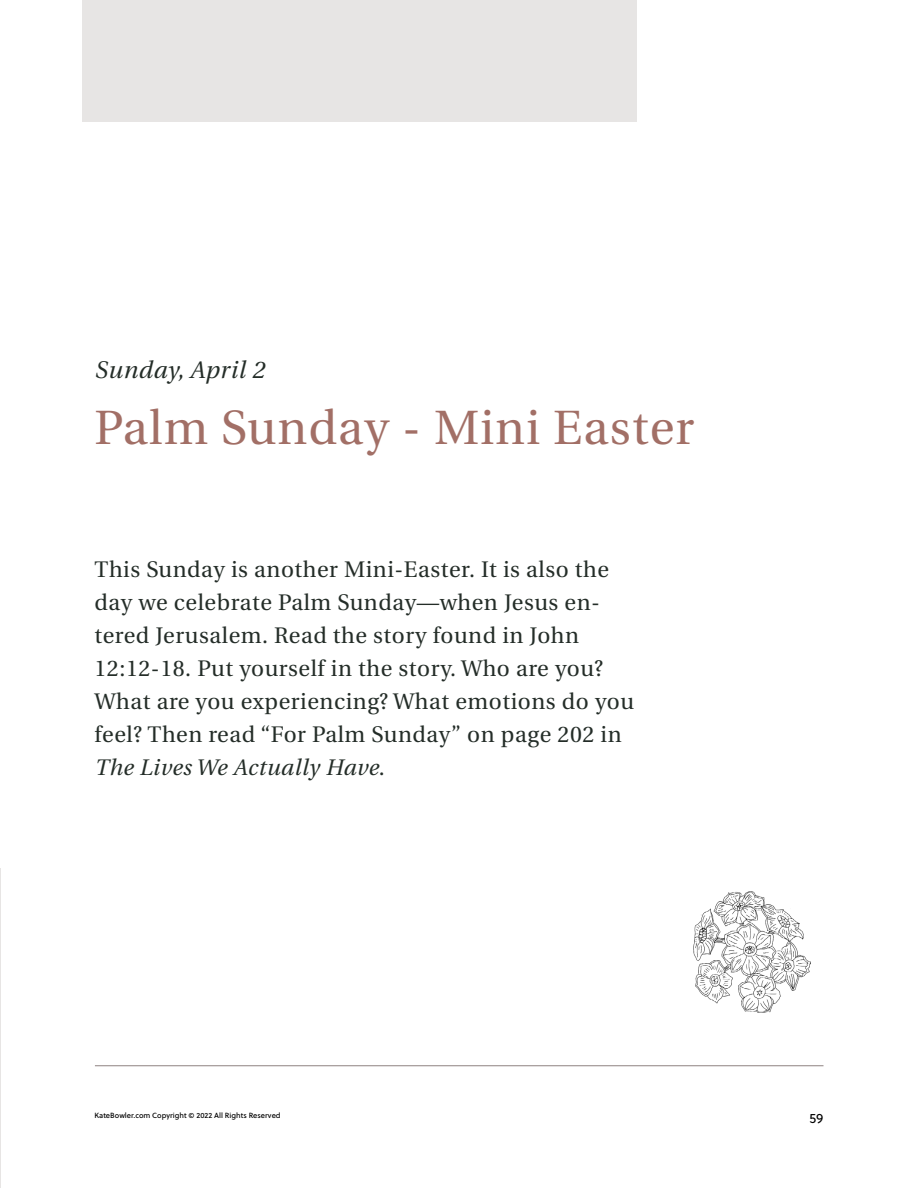
<style>
.page{position:relative;width:918px;height:1188px;background:#fff}
.page>*{position:absolute;margin:0;border:0;box-sizing:border-box;transform-origin:0 0}
.t1{font:48px "Heuristica";letter-spacing:.025em;color:#a26f66}
.t2{font:italic 24px "Heuristica";letter-spacing:.025em;color:#242d28}
.t3{font:22.5px/33px "Heuristica";letter-spacing:.025em;color:#242d28}
.t4{font:13.5px "Soleil";color:#000}
.t5{font:7.5px "Soleil Bk";color:#000}
.s1{font-style:italic}
</style>
<div class="page">
<hr style="left:0;top:868px;width:1px;height:320px;background:#e7e5e4">
<img style="left:693px;top:891px;width:118px;height:122px">
<div style="left:82px;top:0;width:554px;height:121px;background:#e7e5e4"></div>
<hr style="left:95px;top:1065px;width:729px;height:1px;background:#8f8381">
<p class="t2" style="left:94px;top:351px;width:172px">Sunday, April 2</p>
<h1 class="t1" style="left:94px;top:391px;width:601px">Palm Sunday - Mini Easter</h1>
<p class="t3" style="left:94px;top:553px;width:541px">This Sunday is another Mini-Easter. It is also the day we celebrate Palm Sunday—when Jesus en&shy;tered Jerusalem. Read the story found in John 12:12-18. Put yourself in the story. Who are you?<br>What are you experiencing? What emotions do you feel? Then read “For Palm Sunday” on page 202 in <span class="s1">The Lives We Actually Have</span>.</p>
<p class="t5" style="left:94px;top:1110px;width:188px">KateBowler.com Copyright © 2022 All Rights Reserved</p>
<p class="t4" style="left:810px;top:1108px;width:15px">59</p>
</div>
